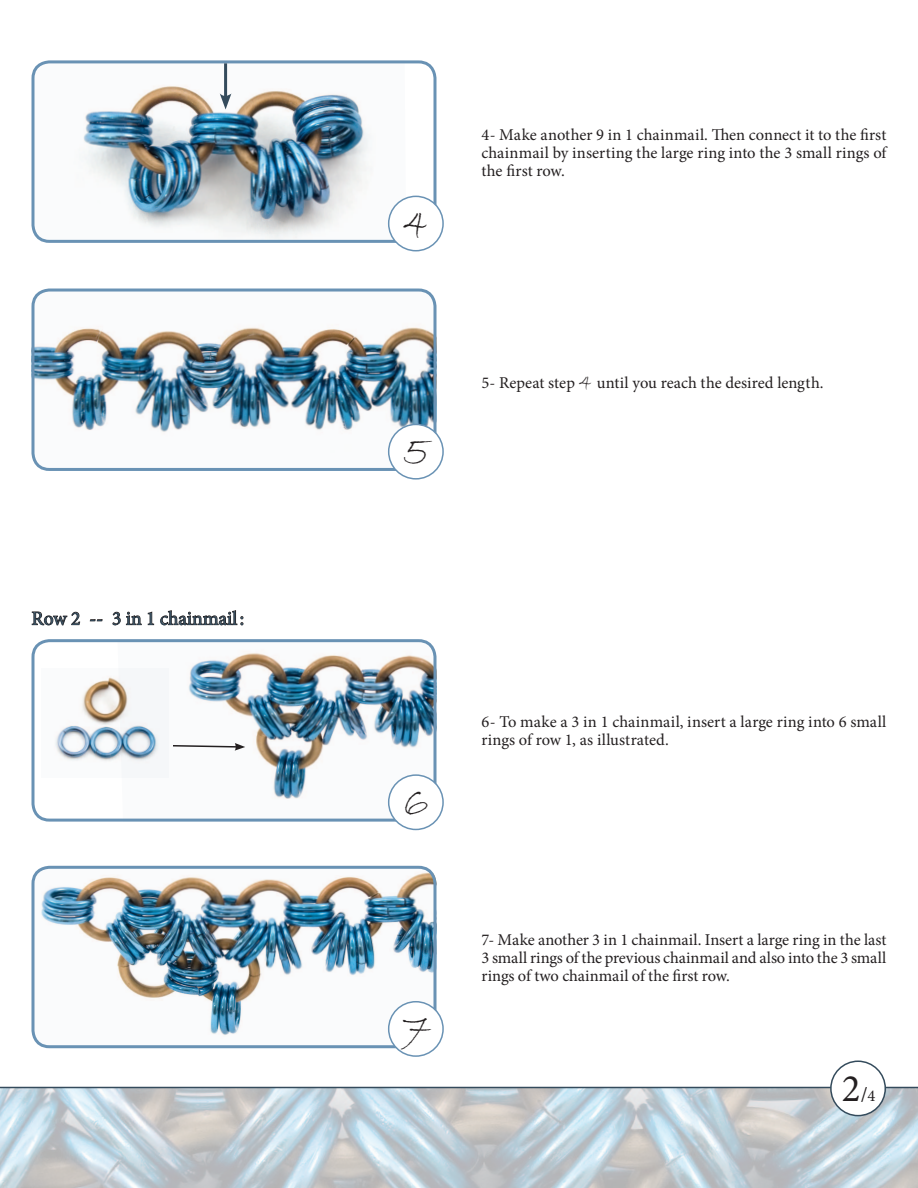
<style>
.page{position:relative;width:918px;height:1188px;background:#fff}
.page>*{position:absolute;margin:0;border:0;box-sizing:border-box;transform-origin:0 0}
.numérotation{font:43.5px "Bradley Hand ITC";color:#231f20}
.t1{font:39px "Minion Pro";color:#231f20}
.inter-titre_zodiak{font:19.5px "Minion Pro";letter-spacing:-.005em;color:#344b5c}
.texte_principal{font:16.5px/18px "Minion Pro";color:#231f20;text-align:justify}
.s1{font-family:"Bradley Hand ITC";font-size:22.5px}
.s2{font-size:21px}
.s3{font-size:16.5px}
</style>
<div class="page">
<img style="left:0;top:1088px;width:918px;height:100px">
<img style="left:35px;top:64px;width:371px;height:175px">
<div style="left:31px;top:60px;width:405px;height:183px;border:3px solid #6992b4;border-radius:17px"></div>
<img style="left:35px;top:289px;width:401px;height:178px">
<div style="left:31px;top:289px;width:405px;height:182px;border:3px solid #6992b4;border-radius:17px"></div>
<img style="left:188px;top:640px;width:248px;height:182px">
<div style="left:31px;top:639px;width:405px;height:183px;border:3px solid #6992b4;border-radius:17px"></div>
<img style="left:35px;top:866px;width:401px;height:181px">
<div style="left:31px;top:866px;width:405px;height:182px;border:3px solid #6992b4;border-radius:17px"></div>
<div style="left:389px;top:196px;width:54px;height:55px;background:#fff;border-radius:50%"></div>
<div style="left:388px;top:196px;width:56px;height:55px;border:2px solid #6992b4;border-radius:50%"></div>
<div style="left:389px;top:424px;width:54px;height:55px;background:#fff;border-radius:50%"></div>
<div style="left:388px;top:424px;width:56px;height:56px;border:2px solid #6992b4;border-radius:50%"></div>
<div style="left:389px;top:775px;width:54px;height:54px;background:#fff;border-radius:50%"></div>
<div style="left:388px;top:774px;width:56px;height:56px;border:2px solid #6992b4;border-radius:50%"></div>
<div style="left:389px;top:1002px;width:54px;height:54px;background:#fff;border-radius:50%"></div>
<div style="left:388px;top:1001px;width:56px;height:56px;border:2px solid #6992b4;border-radius:50%"></div>
<hr style="left:0;top:1087px;width:918px;height:1px;background:#344b5c">
<div style="left:831px;top:1061px;width:54px;height:55px;background:#fff;border-radius:50%"></div>
<div style="left:830px;top:1060px;width:56px;height:56px;border:2px solid #344b5c;border-radius:50%"></div>
<img style="left:55px;top:677px;width:105px;height:86px">
<svg style="left:173px;top:743px;width:72px;height:8px"></svg>
<svg style="left:32px;top:611px;width:48px;height:15px"></svg>
<svg style="left:90px;top:619px;width:12px;height:2px"></svg>
<svg style="left:112px;top:612px;width:30px;height:13px"></svg>
<svg style="left:148px;top:611px;width:6px;height:14px"></svg>
<svg style="left:160px;top:610px;width:83px;height:16px"></svg>
<hr style="left:224px;top:63px;width:3px;height:36px;background:#344b5c">
<svg style="left:220px;top:93px;width:11px;height:17px"></svg>
<p class="inter-titre_zodiak" style="left:32px;top:605px;width:214px">Row 2 -- 3 in 1 chainmail:</p>
<p class="numérotation" style="left:403px;top:195px;width:29px">4</p>
<p class="texte_principal" style="left:482px;top:125px;width:406px">4- Make another 9 in 1 chainmail. Then connect it to the first chainmail by inserting the large ring into the 3 small rings of the first row.</p>
<p class="numérotation" style="left:404px;top:424px;width:26px">5</p>
<p class="texte_principal" style="left:482px;top:373px;width:344px">5- Repeat step <span class="s1">4</span> until you reach the desired length.</p>
<p class="numérotation" style="left:403px;top:774px;width:28px">6</p>
<p class="numérotation" style="left:402px;top:1001px;width:30px">7</p>
<p class="texte_principal" style="left:482px;top:713px;width:406px">6- To make a 3 in 1 chainmail, insert a large ring into 6 small rings of row 1, as illustrated.</p>
<p class="texte_principal" style="left:482px;top:931px;width:406px">7- Make another 3 in 1 chainmail. Insert a large ring in the last 3 small rings of the previous chainmail and also into the 3 small rings of two chainmail of the first row.</p>
<p class="t1" style="left:842px;top:1062px;width:35px">2<span class="s2">/</span><span class="s3">4</span></p>
</div>
